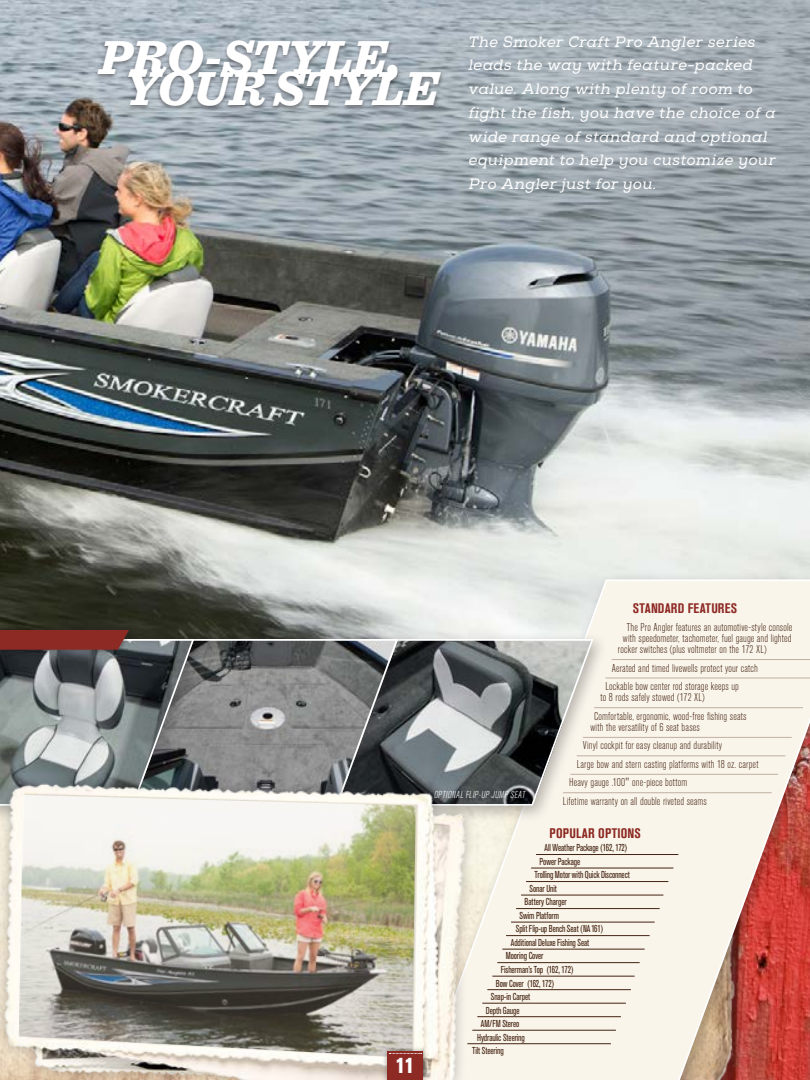
<style>
.page{position:relative;width:810px;height:1080px;background:#fff}
.page>*{position:absolute;margin:0;border:0;box-sizing:border-box;transform-origin:0 0}
.t1{font:italic 900 50px "Sentinel";letter-spacing:-.005em;color:#fff}
.t2{font:800 condensed 21.5px "Akzidenz Grotesk BE";color:#fff}
.t3{font:italic 15px/23.8px "Nexa Slab";letter-spacing:.03em;color:#fff}
.t4{font:700 condensed 13.75px "Akzidenz Grotesk BE";letter-spacing:.02em;color:#8e2a24}
.t5{font:300 condensed 11.25px/18.5px "Akzidenz Grotesk BE";letter-spacing:.015em;color:#452513}
.t6{font:condensed 10px "Akzidenz Grotesk BE";letter-spacing:-.01em;color:#452513;scale:.9 1}
.t7{font:italic 300 condensed 10px "Akzidenz Grotesk BE";color:#fff}
</style>
<div class="page">
<img style="left:0;top:0;width:810px;height:631px">
<svg style="left:417px;top:578px;width:393px;height:502px;fill:#faf5eb"></svg>
<div style="left:327px;top:631px;width:282px;height:192px;background:#231f20;opacity:.3"></div>
<svg style="left:414px;top:638px;width:181px;height:169px"></svg>
<div style="left:123px;top:631px;width:291px;height:192px;background:#231f20;opacity:.3"></div>
<svg style="left:210px;top:638px;width:189px;height:81px"></svg>
<hr style="left:536px;top:854px;width:142px;height:1px;background:#452513">
<hr style="left:531px;top:868px;width:142px;height:1px;background:#452513">
<hr style="left:526px;top:881px;width:142px;height:1px;background:#452513">
<hr style="left:521px;top:895px;width:142px;height:1px;background:#452513">
<hr style="left:516px;top:908px;width:144px;height:1px;background:#452513">
<hr style="left:511px;top:922px;width:144px;height:1px;background:#452513">
<hr style="left:506px;top:935px;width:144px;height:1px;background:#452513">
<hr style="left:502px;top:949px;width:143px;height:1px;background:#452513">
<hr style="left:497px;top:962px;width:143px;height:1px;background:#452513">
<hr style="left:492px;top:976px;width:143px;height:1px;background:#452513">
<hr style="left:487px;top:989px;width:144px;height:1px;background:#452513">
<hr style="left:482px;top:1003px;width:144px;height:1px;background:#452513">
<hr style="left:477px;top:1016px;width:144px;height:1px;background:#452513">
<hr style="left:472px;top:1030px;width:144px;height:1px;background:#452513">
<hr style="left:467px;top:1044px;width:144px;height:1px;background:#452513">
<div style="left:94px;top:39px;width:351px;height:72px;background:#231f20;opacity:.45"></div>
<hr style="left:612px;top:659px;width:198px;height:1px;background:#c1afa2">
<hr style="left:605px;top:678px;width:205px;height:1px;background:#c1afa2">
<hr style="left:594px;top:707px;width:209px;height:1px;background:#c1afa2">
<hr style="left:583px;top:737px;width:209px;height:1px;background:#c1afa2">
<hr style="left:577px;top:756px;width:208px;height:1px;background:#c1afa2">
<hr style="left:570px;top:774px;width:208px;height:1px;background:#c1afa2">
<hr style="left:563px;top:793px;width:209px;height:1px;background:#c1afa2">
<div style="left:0;top:631px;width:210px;height:192px;background:#231f20;opacity:.3"></div>
<div style="left:0;top:623px;width:135px;height:33px;background:#2a2c20"></div>
<svg style="left:0;top:630px;width:195px;height:89px"></svg>
<div style="left:0;top:719px;width:478px;height:361px;background:#231f20;opacity:.35"></div>
<img style="left:0;top:732px;width:537px;height:348px">
<img style="left:19px;top:795px;width:397px;height:263px">
<div style="left:381px;top:1045px;width:48px;height:35px;background:#231f20;opacity:.55"></div>
<div style="left:387px;top:1052px;width:36px;height:28px;background:#8e2a24"></div>
<svg style="left:389px;top:1053px;width:33px;height:1px"></svg>
<h1 class="t1" style="left:99px;top:17px;width:304px">PRO-STYLE,</h1>
<h1 class="t1" style="left:124px;top:48px;width:315px">YOUR STYLE</h1>
<p class="t3" style="left:469px;top:30px;width:309px">The Smoker Craft Pro Angler series leads the way with feature-packed value. Along with plenty of room to fight the fish, you have the choice of a wide range of standard and optional equipment to help you customize your Pro Angler just for you.</p>
<p class="t7" style="left:434px;top:789px;width:95px">OPTIONALFLIP-UP JUMP SEAT</p>
<p class="t4" style="left:633px;top:600px;width:106px">STANDARD FEATURES</p>
<p class="t5" style="left:627px;top:618px;width:167px">The Pro Angler features an automotive-style console</p>
<p class="t5" style="left:623px;top:629px;width:170px">with speedometer, tachometer, fuel gauge and lighted</p>
<p class="t5" style="left:618px;top:640px;width:150px">rocker switches (plus voltmeter on the 172 XL)</p>
<p class="t5" style="left:605px;top:659px;width:154px;text-indent:6px">Aerated and timed livewells protect your catch<br>Lockable bow center rod storage keeps up</p>
<p class="t5" style="left:594px;top:688px;width:154px;text-indent:6px">to 8 rods safely stowed (172 XL)<br>Comfortable, ergonomic, wood-free fishing seats</p>
<p class="t5" style="left:590px;top:718px;width:111px">with the versatility of 6 seat bases</p>
<p class="t5" style="left:583px;top:737px;width:141px">Vinyl cockpit for easy cleanup and durability</p>
<p class="t5" style="left:577px;top:755px;width:183px">Large bow and stern casting platforms with 18 oz. carpet</p>
<p class="t5" style="left:569px;top:773px;width:120px">Heavy gauge .100" one-piece bottom</p>
<p class="t5" style="left:563px;top:792px;width:145px">Lifetime warranty on all double riveted seams</p>
<h2 class="t2" style="left:395px;top:1053px;width:21px">11</h2>
<p class="t4" style="left:550px;top:825px;width:93px">POPULAR OPTIONS</p>
<p class="t6" style="left:545px;top:842px;width:94px">All Weather Package (162, 172)</p>
<p class="t6" style="left:540px;top:856px;width:47px">Power Package</p>
<p class="t6" style="left:535px;top:869px;width:107px">Trolling Motor with Quick Disconnect</p>
<p class="t6" style="left:530px;top:883px;width:32px">Sonar Unit</p>
<p class="t6" style="left:525px;top:896px;width:48px">Battery Charger</p>
<p class="t6" style="left:520px;top:910px;width:45px">Swim Platform</p>
<p class="t6" style="left:516px;top:923px;width:99px">Split Flip-up Bench Seat (NA 161)</p>
<p class="t6" style="left:511px;top:937px;width:89px">Additional Deluxe Fishing Seat</p>
<p class="t6" style="left:506px;top:950px;width:43px">Mooring Cover</p>
<p class="t6" style="left:501px;top:964px;width:83px">Fisherman’s Top (162, 172)</p>
<p class="t6" style="left:496px;top:978px;width:67px">Bow Cover (162, 172)</p>
<p class="t6" style="left:491px;top:991px;width:45px">Snap-in Carpet</p>
<p class="t6" style="left:486px;top:1005px;width:39px">Depth Gauge</p>
<p class="t6" style="left:481px;top:1018px;width:44px">AM/FM Stereo</p>
<p class="t6" style="left:477px;top:1032px;width:55px">Hydraulic Steering</p>
<p class="t6" style="left:472px;top:1045px;width:37px">Tilt Steering</p>
</div>
